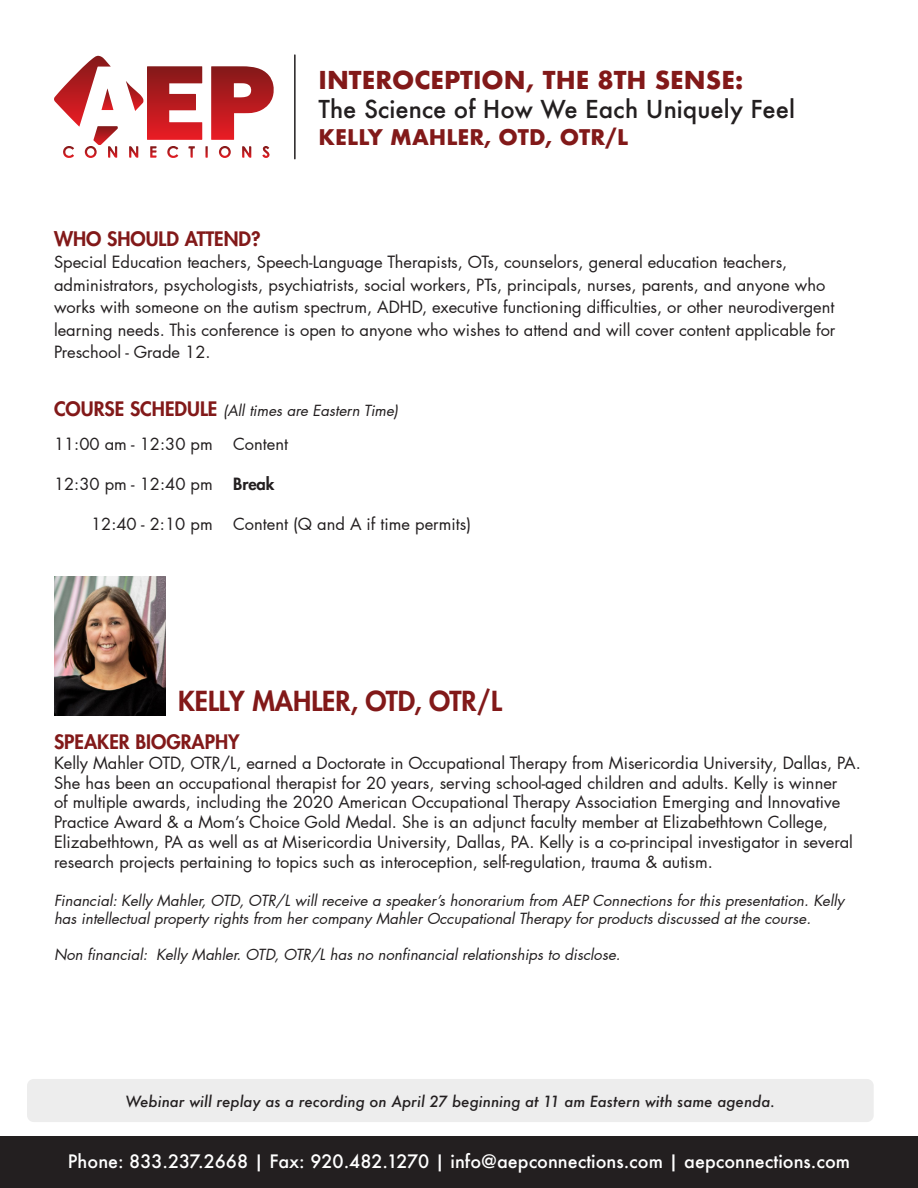
<style>
.page{position:relative;width:918px;height:1188px;background:#fff}
.page>*{position:absolute;margin:0;border:0;box-sizing:border-box;transform-origin:0 0}
.t1{font:800 27px "Futura LT Pro";color:#821919}
.t2{font:500 24px "Futura";color:#231f20}
.t3{font:700 24px "Futura";color:#821919}
.t4{font:700 21px "Futura";color:#821919}
.t5{font:800 19.5px "Futura LT Pro";color:#821919}
.t6{font:500 18px "Futura";color:#fff}
.t7{font:16.5px/19.8px "Futura LT Pro";color:#231f20}
.t8{font:800 16.5px "Futura LT Pro";color:#231f20}
.t9{font:italic 15px/18px "Futura LT Pro";color:#231f20}
.t10{font:italic 500 15px "Futura";color:#231f20}
.s1{font-weight:800;font-style:normal;font-size:19.5px;color:#821919}
</style>
<div class="page">
<svg style="left:211px;top:66px;width:63px;height:74px"></svg>
<svg style="left:126px;top:66px;width:76px;height:74px"></svg>
<svg style="left:129px;top:146px;width:9px;height:12px"></svg>
<svg style="left:242px;top:146px;width:9px;height:12px"></svg>
<svg style="left:219px;top:146px;width:12px;height:12px"></svg>
<svg style="left:54px;top:56px;width:64px;height:102px"></svg>
<svg style="left:167px;top:146px;width:11px;height:12px"></svg>
<svg style="left:150px;top:146px;width:7px;height:12px"></svg>
<svg style="left:262px;top:146px;width:8px;height:12px"></svg>
<svg style="left:188px;top:146px;width:7px;height:12px"></svg>
<svg style="left:205px;top:146px;width:3px;height:12px"></svg>
<div style="left:0;top:1136px;width:918px;height:52px;background:#231f20"></div>
<hr style="left:294px;top:55px;width:2px;height:104px;background:#231f20">
<div style="left:27px;top:1079px;width:847px;height:43px;background:#ededed;border-radius:7px"></div>
<img style="left:54px;top:576px;width:111px;height:140px">
<p class="t3" style="left:319px;top:63px;width:426px">INTEROCEPTION, THE 8TH SENSE:</p>
<p class="t2" style="left:319px;top:92px;width:478px">The Science of How We Each Uniquely Feel</p>
<p class="t4" style="left:319px;top:122px;width:311px">KELLY MAHLER, OTD, OTR/L</p>
<p class="t5" style="left:54px;top:224px;width:208px">WHO SHOULD ATTEND?</p>
<p class="t7" style="left:54px;top:251px;width:783px;line-height:22.5px">Special Education teachers, Speech-Language Therapists, OTs, counselors, general education teachers, administrators, psychologists, psychiatrists, social workers, PTs, principals, nurses, parents, and anyone who works with someone on the autism spectrum, ADHD, executive functioning difficulties, or other neurodivergent learning needs. This conference is open to anyone who wishes to attend and will cover content applicable for Preschool - Grade 12.</p>
<p class="t9" style="left:54px;top:402px;width:346px"><span class="s1">COURSE SCHEDULE</span> (All times are Eastern Time)</p>
<p class="t7" style="left:54px;top:434px;width:160px">11:00 am - 12:30 pm</p>
<p class="t7" style="left:54px;top:474px;width:160px">12:30 pm - 12:40 pm</p>
<p class="t7" style="left:91px;top:514px;width:123px">12:40 - 2:10 pm</p>
<p class="t7" style="left:233px;top:434px;width:56px">Content</p>
<p class="t8" style="left:233px;top:471px;width:43px">Break</p>
<p class="t7" style="left:233px;top:514px;width:239px">Content (Q and A if time permits)</p>
<p class="t1" style="left:178px;top:680px;width:325px">KELLY MAHLER, OTD, OTR/L</p>
<p class="t5" style="left:54px;top:727px;width:187px">SPEAKER BIOGRAPHY</p>
<p class="t7" style="left:54px;top:753px;width:808px">Kelly Mahler OTD, OTR/L, earned a Doctorate in Occupational Therapy from Misericordia University, Dallas, PA.<br>She has been an occupational therapist for 20 years, serving school-aged children and adults. Kelly is winner<br>of multiple awards, including the 2020 American Occupational Therapy Association Emerging and Innovative Practice Award &amp; a Mom’s Choice Gold Medal. She is an adjunct faculty member at Elizabethtown College, Elizabethtown, PA as well as at Misericordia University, Dallas, PA. Kelly is a co-principal investigator in several research projects pertaining to topics such as interoception, self-regulation, trauma &amp; autism.</p>
<p class="t9" style="left:54px;top:891px;width:792px">Financial: Kelly Mahler, OTD, OTR/L will receive a speaker’s honorarium from AEP Connections for this presentation. Kelly has intellectual property rights from her company Mahler Occupational Therapy for products discussed at the course.</p>
<p class="t9" style="left:54px;top:945px;width:568px">Non financial: Kelly Mahler. OTD, OTR/L has no nonfinancial relationships to disclose.</p>
<p class="t10" style="left:125px;top:1091px;width:651px">Webinar will replay as a recording on April 27 beginning at 11 am Eastern with same agenda.</p>
<p class="t6" style="left:68px;top:1149px;width:784px">Phone: 833.237.2668 | Fax: 920.482.1270 | info@aepconnections.com | aepconnections.com</p>
</div>
